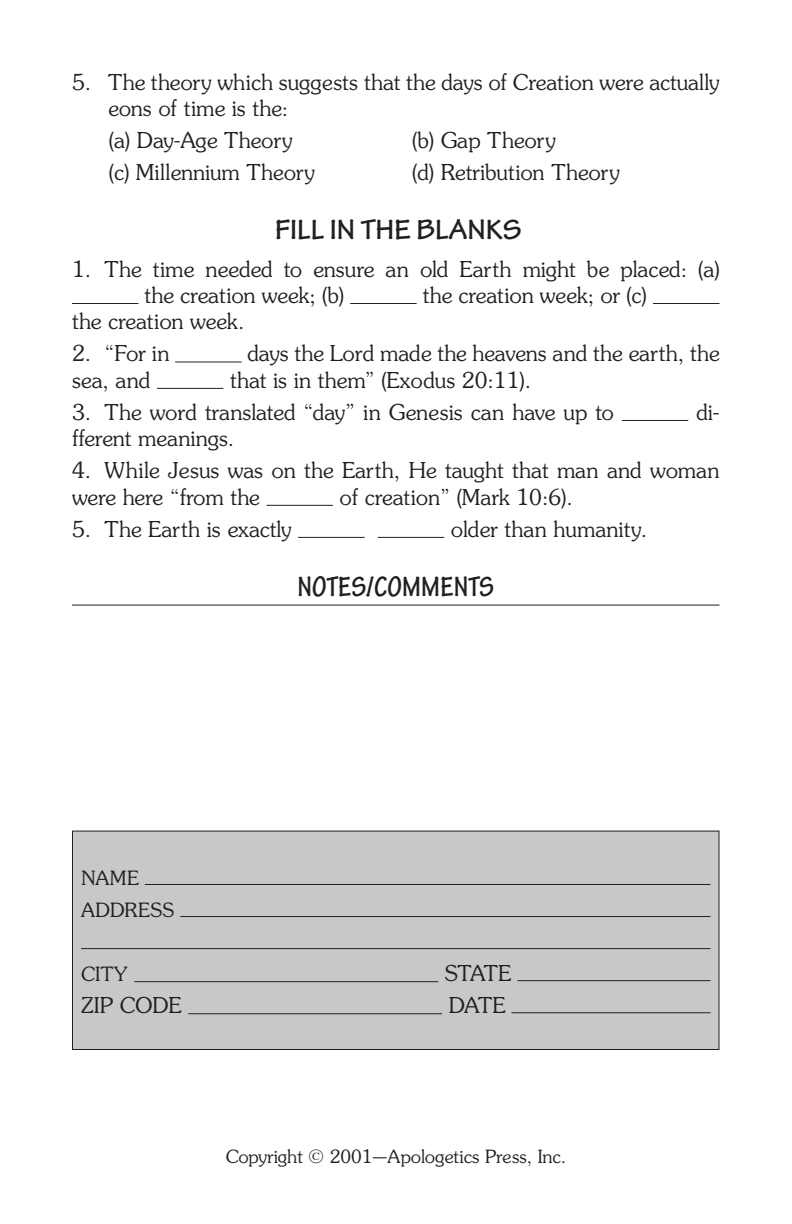
<style>
.page{position:relative;width:792px;height:1224px;background:#fff}
.page>*{position:absolute;margin:0;border:0;box-sizing:border-box;transform-origin:0 0}
.Heading_1{font:700 30px "Tekton Pro";color:#231f20}
.Notes_Comments{font:700 condensed 30px "Tekton Pro";color:#231f20}
.Body_Text__multiple{font:24px/26.4px "Souvenir Light DTC";color:#231f20}
.Address_footer{font:24px "Souvenir Light DTC";letter-spacing:-.01em;color:#231f20}
.Address_footer-2{font:21.6px "Souvenir Light DTC";letter-spacing:.015em;color:#231f20}
.Copyright{font:20px "Souvenir Light DTC";color:#231f20}
</style>
<div class="page">
<hr style="left:72px;top:605px;width:648px;height:1px;background:#231f20">
<hr style="left:72px;top:303px;width:66px;height:1px;background:#231f20">
<hr style="left:350px;top:303px;width:67px;height:1px;background:#231f20">
<hr style="left:653px;top:303px;width:67px;height:1px;background:#231f20">
<hr style="left:175px;top:361px;width:67px;height:1px;background:#231f20">
<hr style="left:157px;top:388px;width:66px;height:1px;background:#231f20">
<hr style="left:622px;top:420px;width:66px;height:1px;background:#231f20">
<hr style="left:266px;top:505px;width:67px;height:1px;background:#231f20">
<hr style="left:298px;top:537px;width:67px;height:1px;background:#231f20">
<hr style="left:378px;top:537px;width:66px;height:1px;background:#231f20">
<div style="left:72px;top:831px;width:647px;height:219px;background:#c7c8ca"></div>
<hr style="left:81px;top:884px;width:629px;height:1px;background:#231f20">
<div style="left:81px;top:867px;width:64px;height:20px;background:#c7c8ca"></div>
<hr style="left:81px;top:916px;width:629px;height:1px;background:#231f20">
<div style="left:81px;top:899px;width:99px;height:20px;background:#c7c8ca"></div>
<hr style="left:81px;top:948px;width:629px;height:1px;background:#231f20">
<hr style="left:81px;top:980px;width:629px;height:1px;background:#231f20">
<div style="left:81px;top:963px;width:436px;height:20px;background:#c7c8ca"></div>
<hr style="left:81px;top:1012px;width:629px;height:1px;background:#231f20">
<div style="left:81px;top:995px;width:430px;height:20px;background:#c7c8ca"></div>
<hr style="left:134px;top:981px;width:304px;height:1px;background:#231f20">
<hr style="left:188px;top:1013px;width:254px;height:1px;background:#231f20">
<div style="left:72px;top:831px;width:648px;height:219px;border:1px solid #231f20"></div>
<p class="Body_Text__multiple" style="left:108px;top:69px;width:613px;text-indent:-36px">5. The theory which suggests that the days of Creation were actually eons of time is the:</p>
<p class="Body_Text__multiple" style="left:109px;top:128px;width:185px">(a) Day-Age Theory</p>
<p class="Body_Text__multiple" style="left:412px;top:128px;width:145px">(b) Gap Theory</p>
<p class="Body_Text__multiple" style="left:109px;top:160px;width:208px">(c) Millennium Theory</p>
<p class="Body_Text__multiple" style="left:412px;top:160px;width:209px">(d) Retribution Theory</p>
<p class="Heading_1" style="left:275px;top:212px;width:248px">FILL IN THE BLANKS</p>
<p class="Body_Text__multiple" style="left:145px;top:256px;width:576px;text-indent:-73px">1. The time needed to ensure an old Earth might be placed: (a) the creation week; (b)</p>
<p class="Body_Text__multiple" style="left:423px;top:283px;width:226px">the creation week; or (c)</p>
<p class="Body_Text__multiple" style="left:72px;top:309px;width:174px">the creation week.</p>
<p class="Body_Text__multiple" style="left:72px;top:341px;width:99px">2. “For in</p>
<p class="Body_Text__multiple" style="left:247px;top:341px;width:474px">days the Lord made the heavens and the earth, the</p>
<p class="Body_Text__multiple" style="left:72px;top:367px;width:80px">sea, and</p>
<p class="Body_Text__multiple" style="left:230px;top:367px;width:302px">that is in them” (Exodus 20:11).</p>
<p class="Body_Text__multiple" style="left:72px;top:400px;width:543px">3. The word translated “day” in Genesis can have up to</p>
<p class="Body_Text__multiple" style="left:696px;top:400px;width:25px">di-</p>
<p class="Body_Text__multiple" style="left:72px;top:426px;width:164px">fferent meanings.</p>
<p class="Body_Text__multiple" style="left:72px;top:458px;width:649px">4. While Jesus was on the Earth, He taught that man and woman were here “from the</p>
<p class="Body_Text__multiple" style="left:340px;top:484px;width:235px">of creation” (Mark 10:6).</p>
<p class="Body_Text__multiple" style="left:72px;top:516px;width:221px">5. The Earth is exactly</p>
<p class="Body_Text__multiple" style="left:451px;top:516px;width:198px">older than humanity.</p>
<p class="Notes_Comments" style="left:297px;top:569px;width:198px">NOTES/COMMENTS</p>
<p class="Address_footer-2" style="left:81px;top:866px;width:59px">NAME</p>
<p class="Address_footer-2" style="left:81px;top:898px;width:95px">ADDRESS</p>
<p class="Address_footer-2" style="left:81px;top:963px;width:48px">CITY</p>
<p class="Address_footer" style="left:445px;top:960px;width:68px">STATE</p>
<p class="Address_footer" style="left:81px;top:993px;width:102px">ZIP CODE</p>
<p class="Address_footer" style="left:449px;top:993px;width:58px">DATE</p>
<p class="Copyright" style="left:226px;top:1146px;width:342px">Copyright © 2001—Apologetics Press, Inc.</p>
</div>
